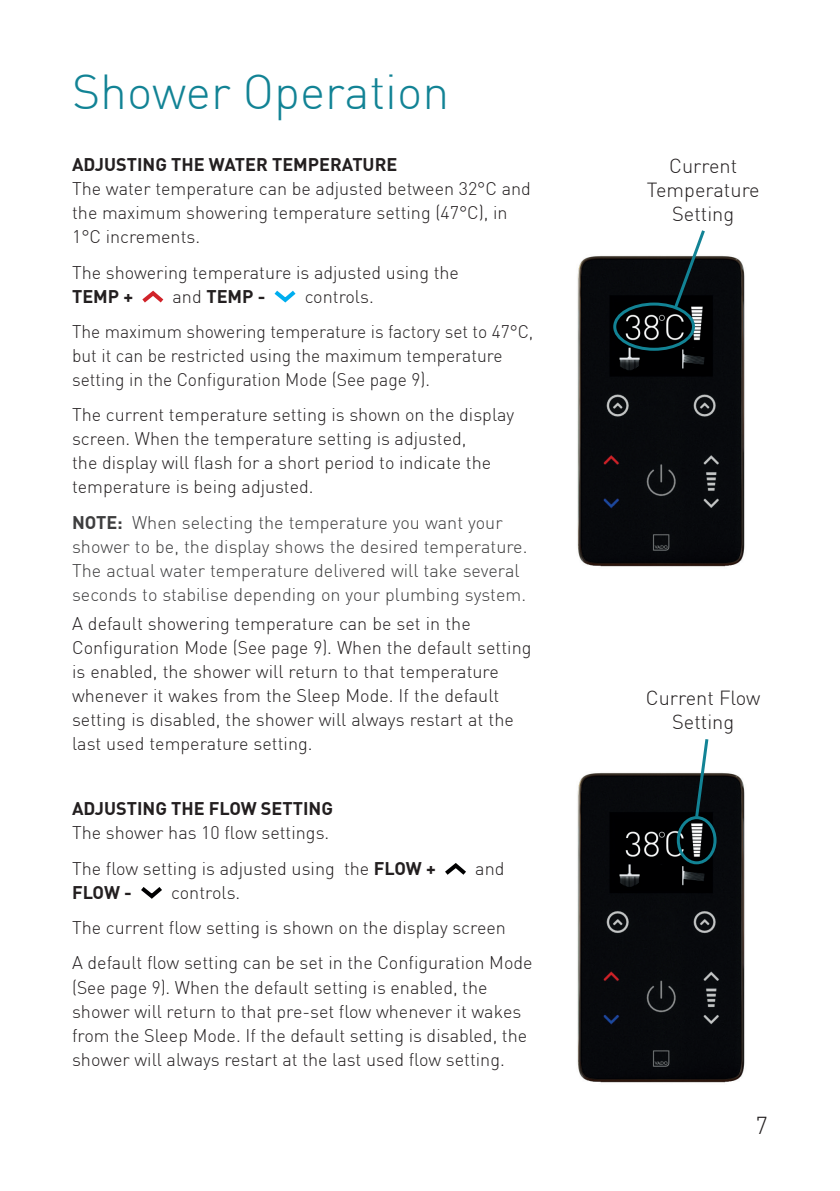
<style>
.page{position:relative;width:840px;height:1191px;background:#fff}
.page>*{position:absolute;margin:0;border:0;box-sizing:border-box;transform-origin:0 0}
.t1{font:300 48px "DIN";color:#128395}
.t2{font:300 24px "DIN";color:#231f20}
.t3{font:300 20px/24px "DIN";color:#231f20;text-align:center}
.t4{font:300 18px/24px "DIN";color:#231f20}
.t5{font:300 18px/24px "DIN";color:#3e3e3f}
.t6{font:700 18px "DIN";color:#231f20}
.s1{font-weight:300}
.s2{font-weight:700}
</style>
<div class="page">
<svg style="left:142px;top:290px;width:22px;height:13px"></svg>
<svg style="left:274px;top:290px;width:22px;height:13px"></svg>
<svg style="left:445px;top:863px;width:21px;height:12px"></svg>
<svg style="left:141px;top:887px;width:21px;height:12px"></svg>
<img style="left:577px;top:255px;width:168px;height:312px">
<div style="left:613px;top:302px;width:81px;height:49px;border:3px solid #128395;border-radius:50%"></div>
<svg style="left:671px;top:230px;width:36px;height:81px"></svg>
<img style="left:577px;top:772px;width:168px;height:311px">
<div style="left:676px;top:816px;width:40px;height:48px;border:3px solid #128395;border-radius:50%"></div>
<svg style="left:693px;top:739px;width:16px;height:81px"></svg>
<h1 class="t1" style="left:72px;top:63px;width:378px">Shower Operation</h1>
<p class="t6" style="left:72px;top:153px;width:326px">ADJUSTING THE WATER TEMPERATURE</p>
<p class="t4" style="left:72px;top:176px;width:460px">The water temperature can be adjusted between 32°C and the maximum showering temperature setting (47°C), in<br>1°C increments.</p>
<p class="t4" style="left:72px;top:260px;width:388px">The showering temperature is adjusted using the</p>
<p class="t6" style="left:72px;top:284px;width:63px">TEMP +</p>
<p class="t6" style="left:172px;top:284px;width:94px"><span class="s1">and</span> TEMP -</p>
<p class="t4" style="left:72px;top:278px;width:462px;line-height:35.4px;text-indent:232px">controls.<br>The maximum showering temperature is factory set to 47°C,</p>
<p class="t4" style="left:72px;top:343px;width:432px">but it can be restricted using the maximum temperature setting in the Configuration Mode (See page 9).</p>
<p class="t4" style="left:72px;top:402px;width:443px">The current temperature setting is shown on the display screen. When the temperature setting is adjusted,<br>the display will flash for a short period to indicate the temperature is being adjusted.</p>
<p class="t5" style="left:72px;top:510px;width:456px"><span class="s2">NOTE:</span> When selecting the temperature you want your shower to be, the display shows the desired temperature.<br>The actual water temperature delivered will take several seconds to stabilise depending on your plumbing system.</p>
<p class="t4" style="left:72px;top:611px;width:460px">A default showering temperature can be set in the Configuration Mode (See page 9). When the default setting is enabled, the shower will return to that temperature whenever it wakes from the Sleep Mode. If the default setting is disabled, the shower will always restart at the last used temperature setting.</p>
<p class="t6" style="left:72px;top:797px;width:262px">ADJUSTING THE FLOW SETTING</p>
<p class="t4" style="left:72px;top:815px;width:365px;line-height:35.4px">The shower has 10 flow settings.<br>The flow setting is adjusted using the <span class="s2">FLOW +</span></p>
<p class="t4" style="left:475px;top:856px;width:31px">and</p>
<p class="t6" style="left:72px;top:880px;width:61px">FLOW -</p>
<p class="t4" style="left:72px;top:874px;width:462px;line-height:35.4px;text-indent:99px">controls.<br>The current flow setting is shown on the display screen<br>A default flow setting can be set in the Configuration Mode</p>
<p class="t4" style="left:72px;top:974px;width:456px">(See page 9). When the default setting is enabled, the shower will return to that pre-set flow whenever it wakes from the Sleep Mode. If the default setting is disabled, the shower will always restart at the last used flow setting.</p>
<p class="t3" style="left:646px;top:153px;width:114px">Current<br>Temperature<br>Setting</p>
<p class="t3" style="left:645px;top:685px;width:116px">Current Flow<br>Setting</p>
<h2 class="t2" style="left:755px;top:1110px;width:14px">7</h2>
</div>
